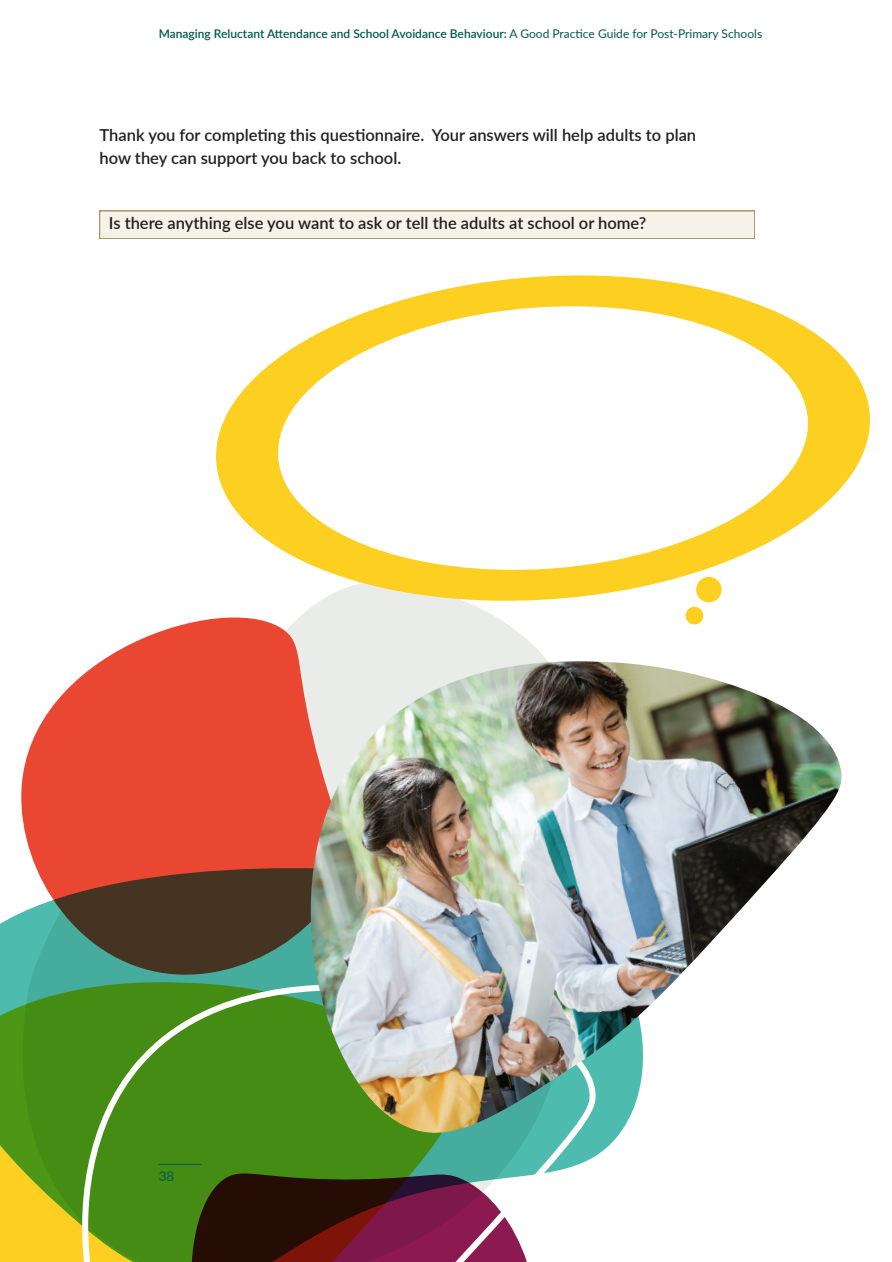
<style>
.page{position:relative;width:892px;height:1262px;background:#fff}
.page>*{position:absolute;margin:0;border:0;box-sizing:border-box;transform-origin:0 0}
.t1{font:600 16.5px/22.2px "Lato";color:#231f20}
.t2{font:13.5px "Lato";color:#005951}
.t3{font:600 12px "Lato";color:#005951}
.s1{font-weight:400}
</style>
<div class="page">
<svg style="left:349px;top:612px;width:191px;height:41px;background:#ebeeeb"></svg>
<svg style="left:21px;top:612px;width:328px;height:256px;fill:#ea4733"></svg>
<svg style="left:0;top:868px;width:612px;height:287px;background:#636555"></svg>
<svg style="left:0;top:982px;width:35px;height:279px;background:#88ac27"></svg>
<svg style="left:35px;top:976px;width:562px;height:285px;background:#62803c"></svg>
<div style="left:100px;top:211px;width:654px;height:27px;background:#f5f2ea"></div>
<div style="left:99px;top:211px;width:655px;height:28px;border:2px solid #a89561"></div>
<img style="left:262px;top:653px;width:580px;height:490px">
<svg style="left:685px;top:612px;width:19px;height:13px"></svg>
<svg style="left:216px;top:275px;width:654px;height:337px"></svg>
<svg style="left:273px;top:297px;width:540px;height:282px"></svg>
<hr style="left:159px;top:1164px;width:42px;height:1px;background:#005951">
<p class="t3" style="left:159px;top:26px;width:605px">Managing Reluctant Attendance and School Avoidance Behaviour: <span class="s1">A Good Practice Guide for Post-Primary Schools</span></p>
<p class="t1" style="left:99px;top:124px;width:598px">Thank you for completing this questionnaire. Your answers will help adults to plan how they can support you back to school.</p>
<p class="t1" style="left:109px;top:212px;width:539px">Is there anything else you want to ask or tell the adults at school or home?</p>
<p class="t2" style="left:159px;top:1167px;width:17px">38</p>
</div>
